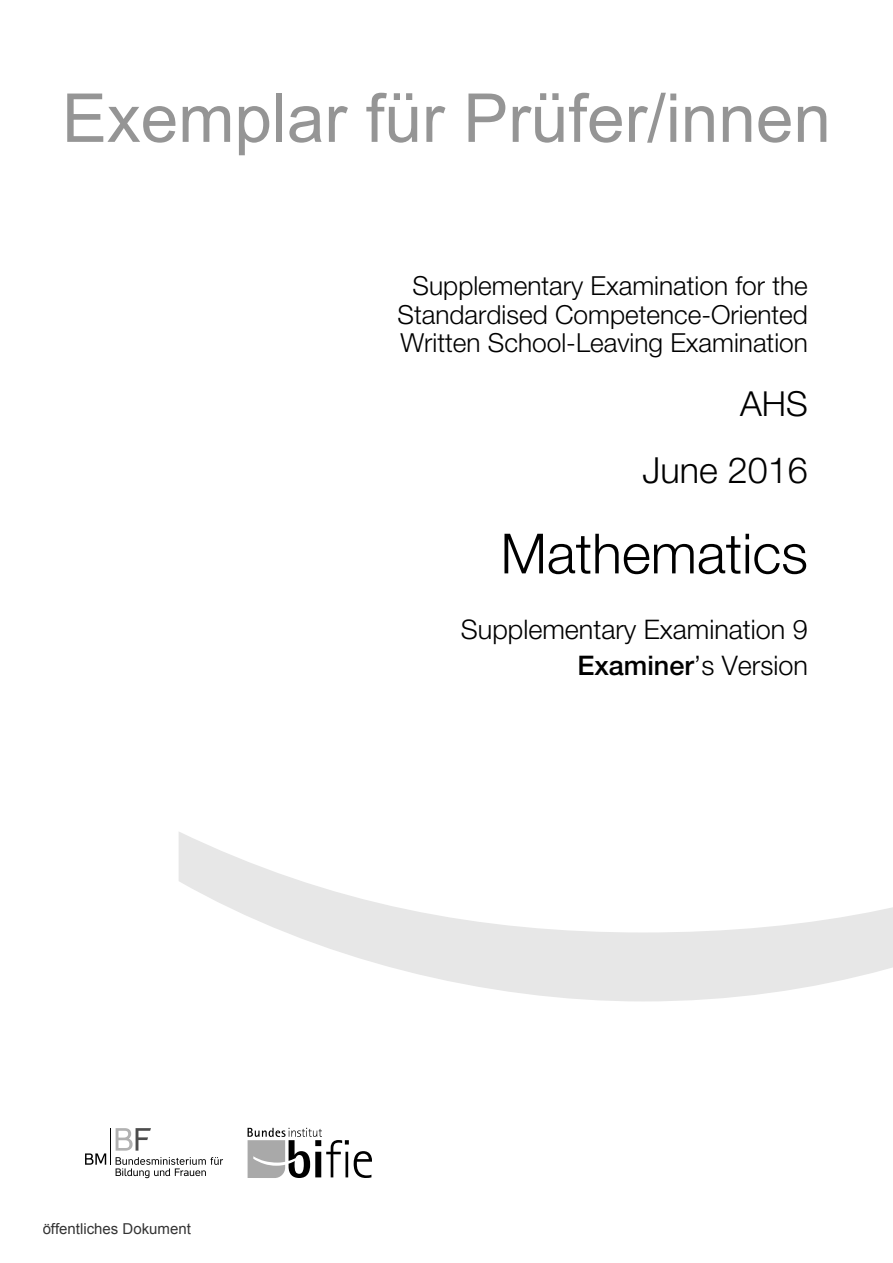
<style>
.page{position:relative;width:893px;height:1263px;background:#fff}
.page>*{position:absolute;margin:0;border:0;box-sizing:border-box;transform-origin:0 0}
.t1{font:67.5px "Arial";color:#959595}
.t2{font:300 55.5px "Helvetica Neue LT Std";color:#000}
.t3{font:300 36px "Helvetica Neue LT Std";color:#000}
.t4{font:300 34.5px "Helvetica Neue LT Std";color:#000}
.t5{font:300 27px/36px "Helvetica Neue LT Std";color:#000;text-align:right}
.t6{font:300 26.25px/28.5px "Helvetica Neue LT Std";color:#000;text-align:center}
.t7{font:15px "Arial";color:rgb(0 0 0/.8)}
.s1{font-weight:500}
</style>
<div class="page">
<svg style="left:179px;top:832px;width:714px;height:169px"></svg>
<svg style="left:248px;top:1128px;width:124px;height:50px"></svg>
<svg style="left:85px;top:1153px;width:21px;height:12px"></svg>
<svg style="left:116px;top:1128px;width:35px;height:23px"></svg>
<hr style="left:111px;top:1128px;width:1px;height:37px;background:#000">
<svg style="left:116px;top:1157px;width:107px;height:21px"></svg>
<h1 class="t1" style="left:62px;top:74px;width:771px">Exemplar für Prüfer/innen</h1>
<p class="t6" style="left:398px;top:271px;width:412px">Supplementary Examination for the<br>Standardised Competence-Oriented<br>Written School-Leaving Examination</p>
<h3 class="t4" style="left:740px;top:382px;width:69px">AHS</h3>
<h3 class="t3" style="left:642px;top:449px;width:167px">June 2016</h3>
<h2 class="t2" style="left:501px;top:520px;width:309px">Mathematics</h2>
<p class="t7" style="left:43px;top:1219px;width:150px">öffentliches Dokument</p>
<p class="t5" style="left:461px;top:611px;width:349px">Supplementary Examination 9<br><span class="s1">Examiner</span>’s Version</p>
</div>
